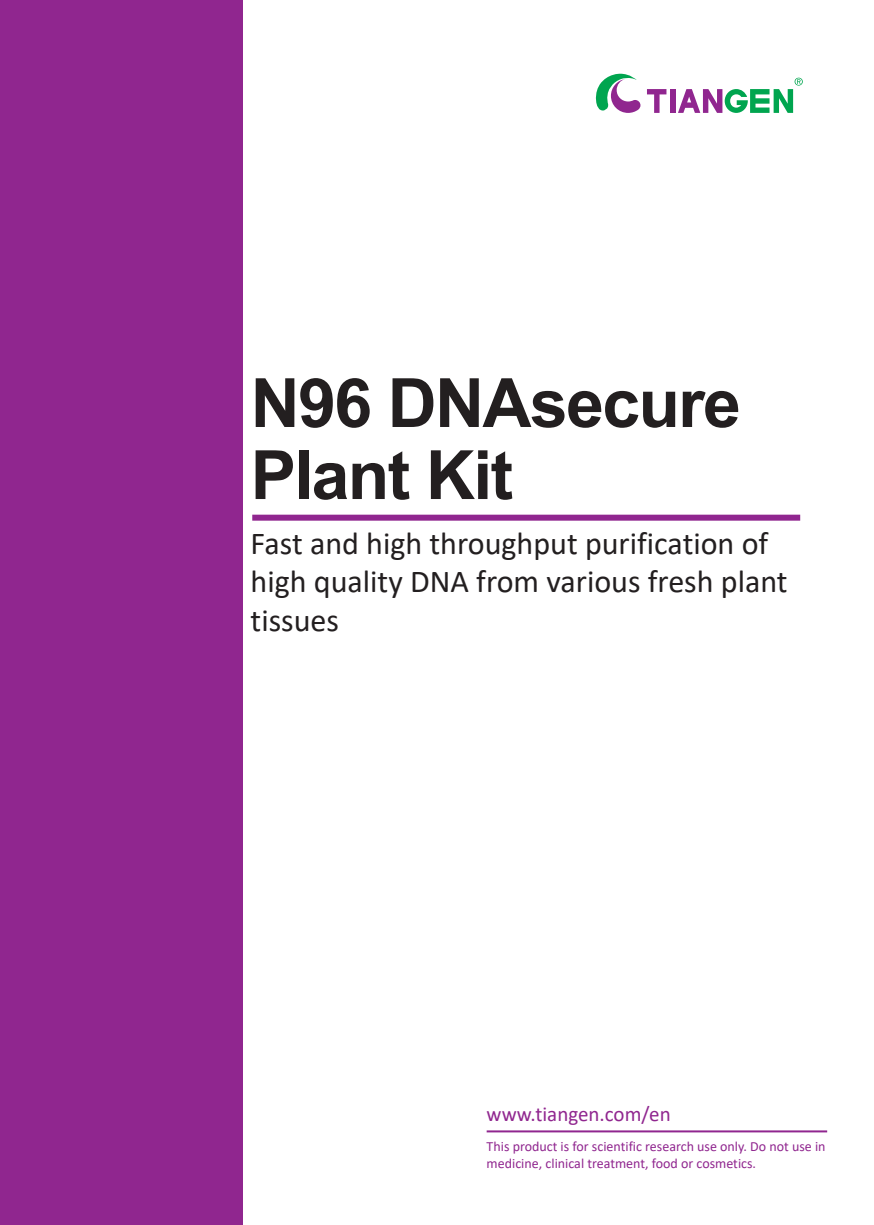
<style>
.page{position:relative;width:874px;height:1225px;background:#fff}
.page>*{position:absolute;margin:0;border:0;box-sizing:border-box;transform-origin:0 0}
.t1{font:700 68px/72px "Arial";letter-spacing:-.025em;color:#231f20}
.t2{font:32px/38.4px "Calibri";color:#231f20}
.t3{font:21px "Calibri";color:#90268f}
.t4{font:14px/16.8px "Calibri";color:#90268f}
</style>
<div class="page">
<div style="left:252px;top:514px;width:547px;height:6px;background:#90268f"></div>
<div style="left:0;top:0;width:243px;height:1225px;background:#90268f"></div>
<hr style="left:486px;top:1130px;width:340px;height:2px;background:#90268f">
<svg style="left:595px;top:73px;width:45px;height:40px"></svg>
<div style="left:670px;top:89px;width:5px;height:24px;background:#90268f"></div>
<svg style="left:647px;top:89px;width:19px;height:24px"></svg>
<svg style="left:678px;top:78px;width:124px;height:35px"></svg>
<h1 class="t1" style="left:250px;top:368px;width:491px">N96 DNAsecure<br>Plant Kit</h1>
<h2 class="t2" style="left:250px;top:523px;width:538px">Fast and high throughput purification of high quality DNA from various fresh plant tissues</h2>
<h3 class="t3" style="left:486px;top:1099px;width:185px">www.tiangen.com/en</h3>
<p class="t4" style="left:486px;top:1138px;width:340px">This product is for scientific research use only. Do not use in medicine, clinical treatment, food or cosmetics.</p>
</div>
